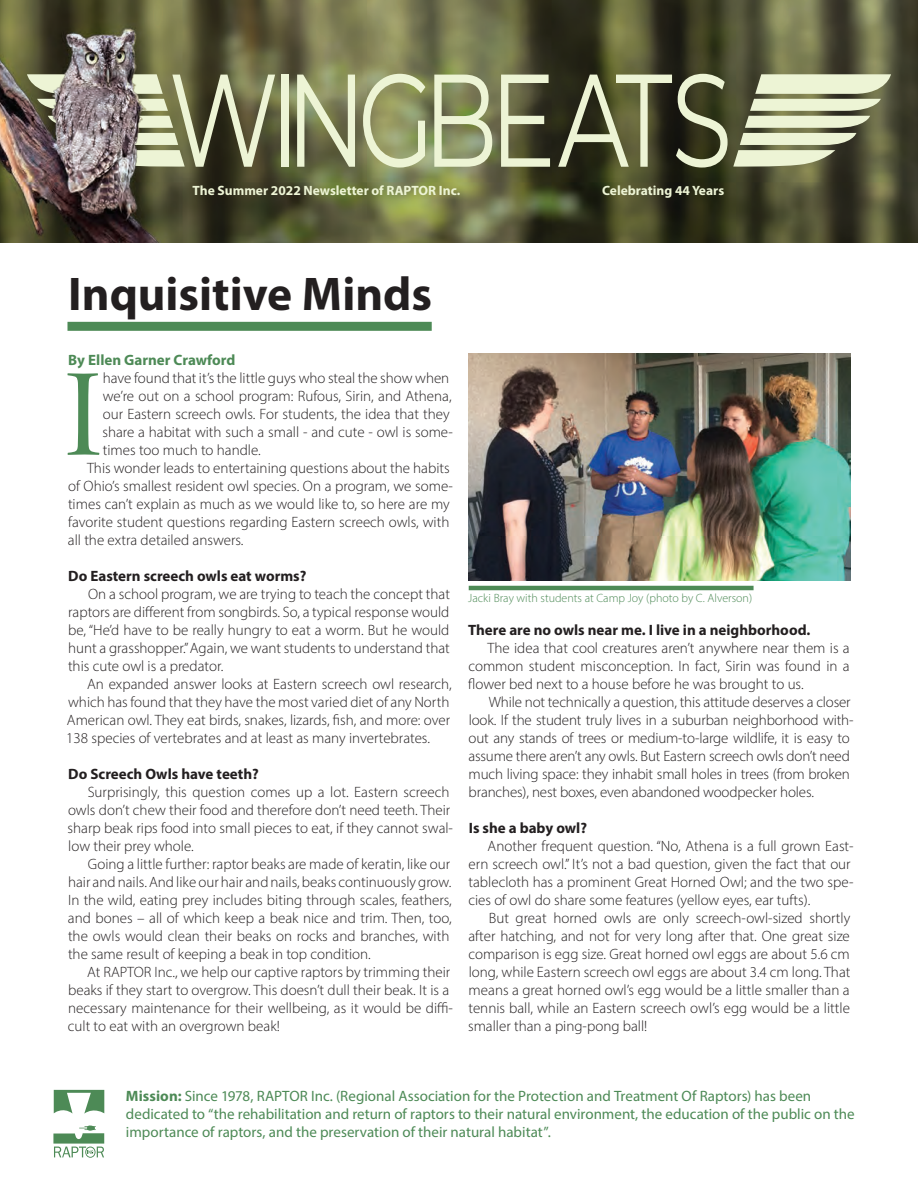
<style>
.page{position:relative;width:918px;height:1188px;background:#fff}
.page>*{position:absolute;margin:0;border:0;box-sizing:border-box;transform-origin:0 0}
.t1{font:132.45px "Arno Pro Display";color:#4d8a56}
.t2{font:131.7px "Montserrat";letter-spacing:-.085em;color:#edf4d5;scale:.75 1}
.t3{font:700 47.55px "Myriad Pro";color:#231f20}
.t4{font:300 15px/18px "Myriad Pro";color:#231f20}
.t5{font:15px/18px "Myriad Pro";color:#4d8a56}
.t6{font:700 15px "Myriad Pro";color:#231f20}
.t7{font:700 15px "Myriad Pro";color:#4d8a56}
.t8{font:700 13.5px "Myriad Pro";color:#edf4d5}
.t9{font:300 12px "Myriad Pro";color:#4d8a56}
.s1{font-weight:700}
</style>
<div class="page">
<img style="left:0;top:0;width:918px;height:243px">
<svg style="left:54px;top:1090px;width:50px;height:24px"></svg>
<svg style="left:53px;top:1125px;width:51px;height:33px"></svg>
<div style="left:67px;top:322px;width:365px;height:9px;background:#4d8a56"></div>
<img style="left:27px;top:74px;width:158px;height:93px">
<svg style="left:733px;top:74px;width:158px;height:93px;background:#a7ab8d"></svg>
<img style="left:469px;top:353px;width:381px;height:227px">
<hr style="left:469px;top:586px;width:285px;height:4px;background:#4d8a56">
<h2 class="t2" style="left:169px;top:30px;width:753px">WINGBEATS</h2>
<p class="t8" style="left:193px;top:182px;width:269px">The Summer 2022 Newsletter of RAPTOR Inc.</p>
<p class="t8" style="left:602px;top:182px;width:124px">Celebrating 44 Years</p>
<h3 class="t3" style="left:68px;top:263px;width:365px">Inquisitive Minds</h3>
<p class="t7" style="left:68px;top:350px;width:168px">By Ellen Garner Crawford</p>
<h1 class="t1" style="left:64px;top:343px;width:40px">I</h1>
<p class="t4" style="left:103px;top:368px;width:348px">have found that it’s the little guys who steal the show when</p>
<p class="t4" style="left:103px;top:386px;width:350px">we’re out on a school program: Rufous, Sirin, and Athena,</p>
<p class="t4" style="left:103px;top:404px;width:348px">our Eastern screech owls. For students, the idea that they</p>
<p class="t4" style="left:102px;top:422px;width:352px">share a habitat with such a small - and cute - owl is some-</p>
<p class="t4" style="left:103px;top:440px;width:160px">times too much to handle.</p>
<p class="t4" style="left:87px;top:458px;width:364px">This wonder leads to entertaining questions about the habits</p>
<p class="t4" style="left:68px;top:476px;width:387px">of Ohio’s smallest resident owl species. On a program, we some-</p>
<p class="t4" style="left:68px;top:494px;width:383px">times can’t explain as much as we would like to, so here are my</p>
<p class="t4" style="left:68px;top:512px;width:383px">favorite student questions regarding Eastern screech owls, with</p>
<p class="t4" style="left:68px;top:530px;width:177px">all the extra detailed answers.</p>
<p class="t6" style="left:68px;top:566px;width:240px">Do Eastern screech owls eat worms?</p>
<p class="t4" style="left:68px;top:584px;width:384px;text-align:justify;text-indent:20px">On a school program, we are trying to teach the concept that raptors are different from songbirds. So, a typical response would be, “He’d have to be really hungry to eat a worm. But he would hunt a grasshopper.” Again, we want students to understand that this cute owl is a predator.</p>
<p class="t4" style="left:66px;top:674px;width:387px;text-indent:21px">An expanded answer looks at Eastern screech owl research, which has found that they have the most varied diet of any North American owl. They eat birds, snakes, lizards, fish, and more: over 138 species of vertebrates and at least as many invertebrates.</p>
<p class="t6" style="left:68px;top:764px;width:192px">Do Screech Owls have teeth?</p>
<p class="t4" style="left:68px;top:782px;width:387px;text-indent:20px">Surprisingly, this question comes up a lot. Eastern screech owls don’t chew their food and therefore don’t need teeth. Their sharp beak rips food into small pieces to eat, if they cannot swal&shy;low their prey whole.</p>
<p class="t4" style="left:68px;top:854px;width:385px;text-indent:20px">Going a little further: raptor beaks are made of keratin, like our hair and nails. And like our hair and nails, beaks continuously grow.<br>In the wild, eating prey includes biting through scales, feathers, and bones – all of which keep a beak nice and trim. Then, too, the owls would clean their beaks on rocks and branches, with the same result of keeping a beak in top condition.</p>
<p class="t4" style="left:68px;top:962px;width:387px;text-indent:19px">At RAPTOR Inc., we help our captive raptors by trimming their beaks if they start to overgrow. This doesn’t dull their beak. It is a necessary maintenance for their wellbeing, as it would be diffi&shy;cult to eat with an overgrown beak!</p>
<p class="t9" style="left:468px;top:590px;width:285px">Jacki Bray with students at Camp Joy (photo by C. Alverson)</p>
<p class="t6" style="left:468px;top:620px;width:344px">There are no owls near me. I live in a neighborhood.</p>
<p class="t4" style="left:468px;top:638px;width:383px;text-align:justify;text-indent:19px">The idea that cool creatures aren’t anywhere near them is a common student misconception. In fact, Sirin was found in a flower bed next to a house before he was brought to us.</p>
<p class="t4" style="left:468px;top:692px;width:387px;text-indent:20px">While not technically a question, this attitude deserves a closer look. If the student truly lives in a suburban neighborhood with&shy;out any stands of trees or medium-to-large wildlife, it is easy to assume there aren’t any owls. But Eastern screech owls don’t need much living space: they inhabit small holes in trees (from broken branches), nest boxes, even abandoned woodpecker holes.</p>
<p class="t6" style="left:469px;top:818px;width:120px">Is she a baby owl?</p>
<p class="t4" style="left:468px;top:836px;width:387px;text-indent:19px">Another frequent question. “No, Athena is a full grown East&shy;ern screech owl.” It’s not a bad question, given the fact that our tablecloth has a prominent Great Horned Owl; and the two spe&shy;cies of owl do share some features (yellow eyes, ear tufts).</p>
<p class="t4" style="left:468px;top:908px;width:384px;text-align:justify;text-indent:21px">But great horned owls are only screech-owl-sized shortly after hatching, and not for very long after that. One great size comparison is egg size. Great horned owl eggs are about 5.6 cm long, while Eastern screech owl eggs are about 3.4 cm long. That means a great horned owl’s egg would be a little smaller than a tennis ball, while an Eastern screech owl’s egg would be a little smaller than a ping-pong ball!</p>
<p class="t5" style="left:126px;top:1087px;width:730px"><span class="s1">Mission:</span> Since 1978, RAPTOR Inc. (Regional Association for the Protection and Treatment Of Raptors) has been dedicated to “the rehabilitation and return of raptors to their natural environment, the education of the public on the importance of raptors, and the preservation of their natural habitat”.</p>
</div>
